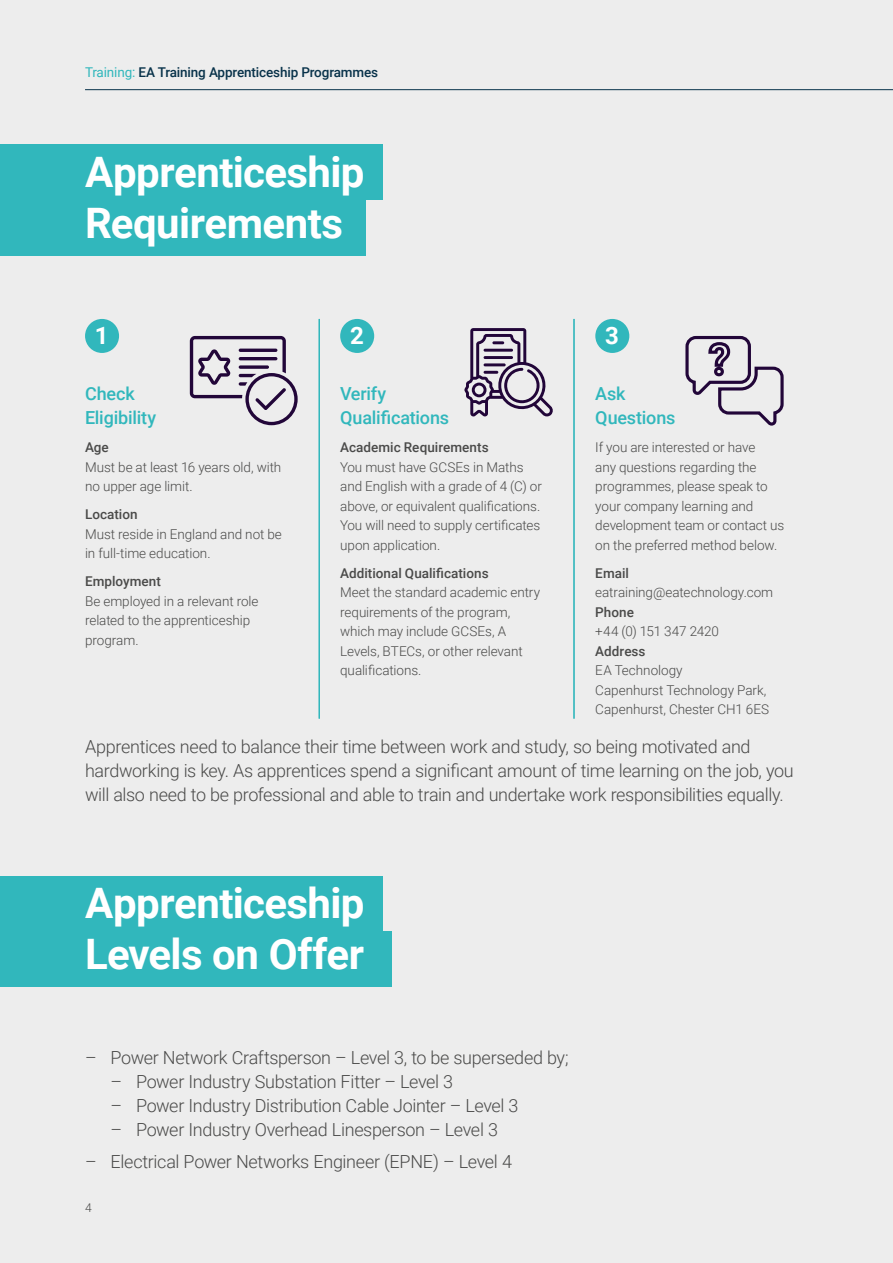
<style>
.page{position:relative;width:893px;height:1263px;background:#ededed}
.page>*{position:absolute;margin:0;border:0;box-sizing:border-box;transform-origin:0 0}
.t1{font:700 42px/51px "Roboto";letter-spacing:-.015em;color:#fff}
.t2{font:700 24px "Roboto";color:#fff}
.t3{font:300 18px/24px "Roboto";letter-spacing:-.02em;color:#4a4a49}
.t4{font:500 18px/24px "Roboto";letter-spacing:-.01em;color:#31b7bc}
.t5{font:300 13.5px/19.5px "Roboto";letter-spacing:-.005em;color:#4a4a49}
.t6{font:500 13.5px "Roboto";color:#4a4a49}
.t7{font:500 13.5px "Roboto";letter-spacing:-.01em;color:#08324a}
.t8{font:300 12px "Roboto";color:#4a4a49}
.s1{font-weight:400;color:#31b7bc}
</style>
<div class="page">
<hr style="left:85px;top:89px;width:808px;height:1px;background:#08324a">
<div style="left:0;top:145px;width:383px;height:55px;background:#31b7bc"></div>
<div style="left:0;top:876px;width:383px;height:55px;background:#31b7bc"></div>
<div style="left:0;top:200px;width:366px;height:55px;background:#31b7bc"></div>
<div style="left:0;top:931px;width:391px;height:55px;background:#31b7bc"></div>
<div style="left:85px;top:319px;width:34px;height:34px;background:#31b7bc;border-radius:50%"></div>
<div style="left:340px;top:319px;width:34px;height:34px;background:#31b7bc;border-radius:50%"></div>
<div style="left:595px;top:319px;width:34px;height:34px;background:#31b7bc;border-radius:50%"></div>
<hr style="left:319px;top:319px;width:1px;height:400px;background:#31b7bc">
<hr style="left:574px;top:319px;width:1px;height:400px;background:#31b7bc">
<hr style="left:573px;top:319px;width:1px;height:400px;background:#31b7bc">
<svg style="left:190px;top:336px;width:108px;height:89px"></svg>
<svg style="left:464px;top:328px;width:89px;height:89px"></svg>
<hr style="left:484px;top:349px;width:29px;height:3px;background:#220639">
<hr style="left:484px;top:356px;width:29px;height:3px;background:#220639">
<hr style="left:484px;top:363px;width:22px;height:3px;background:#220639">
<hr style="left:484px;top:371px;width:14px;height:3px;background:#220639">
<svg style="left:685px;top:335px;width:99px;height:91px"></svg>
<p class="t7" style="left:85px;top:62px;width:295px"><span class="s1">Training:</span> EA Training Apprenticeship Programmes</p>
<h1 class="t1" style="left:85px;top:145px;width:281px">Apprenticeship<br>Requirements</h1>
<h2 class="t2" style="left:95px;top:319px;width:15px">1</h2>
<h2 class="t2" style="left:350px;top:319px;width:15px">2</h2>
<h2 class="t2" style="left:605px;top:319px;width:15px">3</h2>
<h3 class="t4" style="left:85px;top:381px;width:73px">Check<br>Eligibility</h3>
<p class="t6" style="left:85px;top:438px;width:25px">Age</p>
<p class="t5" style="left:85px;top:457px;width:198px">Must be at least 16 years old, with no upper age limit.</p>
<p class="t6" style="left:85px;top:505px;width:54px">Location</p>
<p class="t5" style="left:85px;top:524px;width:198px">Must reside in England and not be in full-time education.</p>
<p class="t6" style="left:85px;top:572px;width:78px">Employment</p>
<p class="t5" style="left:85px;top:591px;width:175px">Be employed in a relevant role related to the apprenticeship program.</p>
<h3 class="t4" style="left:340px;top:381px;width:110px">Verify<br>Qualifications</h3>
<p class="t6" style="left:340px;top:438px;width:150px">Academic Requirements</p>
<p class="t5" style="left:340px;top:457px;width:203px">You must have GCSEs in Maths and English with a grade of 4 (C) or above, or equivalent qualifications.<br>You will need to supply certificates upon application.</p>
<p class="t6" style="left:340px;top:564px;width:150px">Additional Qualifications</p>
<p class="t5" style="left:340px;top:582px;width:202px">Meet the standard academic entry requirements of the program, which may include GCSEs, A<br>Levels, BTECs, or other relevant qualifications.</p>
<h3 class="t4" style="left:595px;top:381px;width:82px">Ask<br>Questions</h3>
<p class="t5" style="left:595px;top:437px;width:190px">If you are interested or have<br>any questions regarding the programmes, please speak to your company learning and development team or contact us on the preferred method below.</p>
<p class="t6" style="left:595px;top:564px;width:35px">Email</p>
<p class="t5" style="left:595px;top:582px;width:179px">eatraining@eatechnology.com</p>
<p class="t6" style="left:595px;top:603px;width:40px">Phone</p>
<p class="t5" style="left:595px;top:621px;width:125px">+44 (0) 151 347 2420</p>
<p class="t6" style="left:595px;top:642px;width:52px">Address</p>
<p class="t5" style="left:595px;top:660px;width:175px">EA Technology<br>Capenhurst Technology Park,<br>Capenhurst, Chester CH1 6ES</p>
<p class="t3" style="left:85px;top:734px;width:710px">Apprentices need to balance their time between work and study, so being motivated and hardworking is key. As apprentices spend a significant amount of time learning on the job, you will also need to be professional and able to train and undertake work responsibilities equally.</p>
<h1 class="t1" style="left:85px;top:876px;width:281px">Apprenticeship<br>Levels on Offer</h1>
<h3 class="t3" style="left:85px;top:1045px;width:485px">– Power Network Craftsperson – Level 3, to be superseded by;</h3>
<h3 class="t3" style="left:111px;top:1069px;width:344px">– Power Industry Substation Fitter – Level 3</h3>
<h3 class="t3" style="left:111px;top:1093px;width:410px">– Power Industry Distribution Cable Jointer – Level 3</h3>
<h3 class="t3" style="left:111px;top:1117px;width:389px">– Power Industry Overhead Linesperson – Level 3</h3>
<h3 class="t3" style="left:85px;top:1149px;width:428px">– Electrical Power Networks Engineer (EPNE) – Level 4</h3>
<p class="t8" style="left:85px;top:1199px;width:8px">4</p>
</div>
